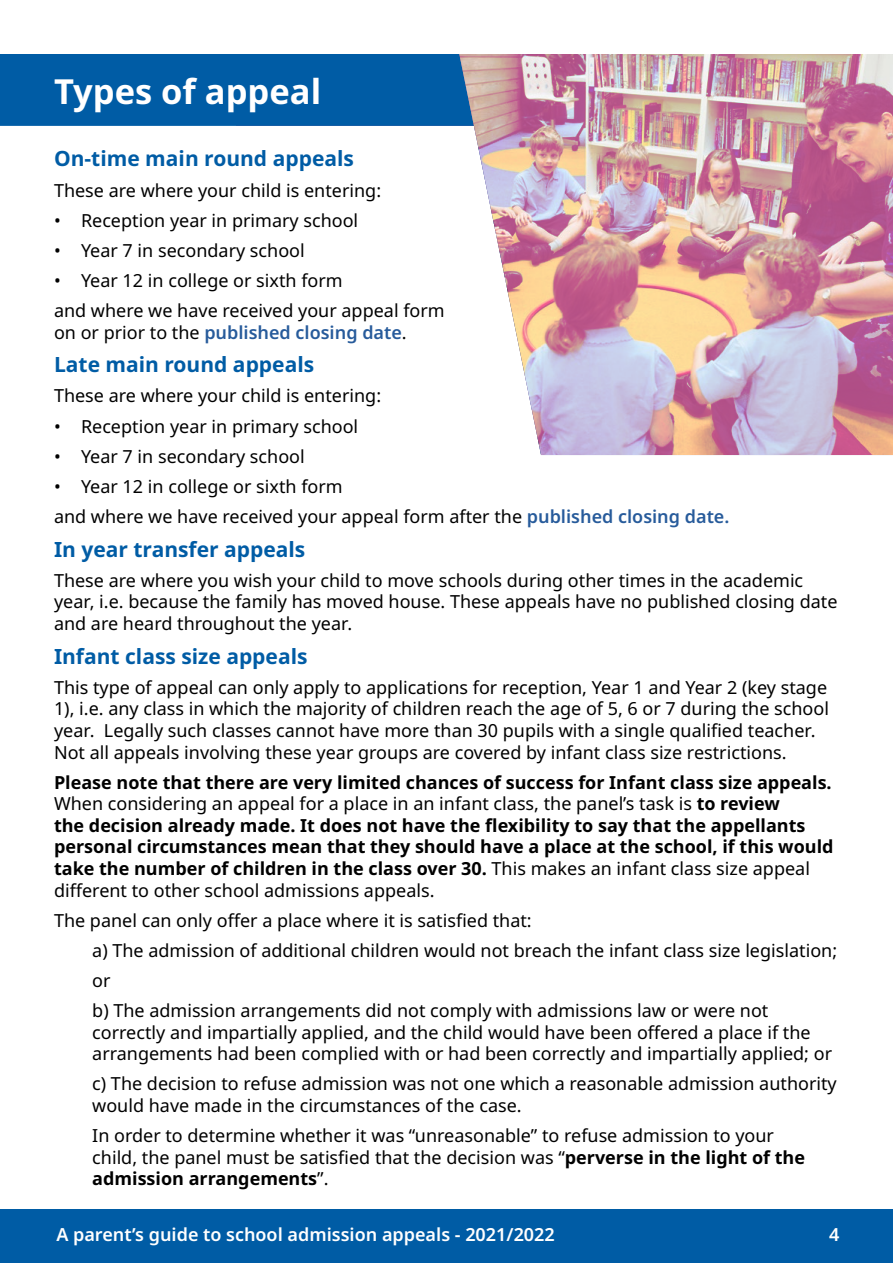
<style>
.page{position:relative;width:893px;height:1263px;background:#fff}
.page>*{position:absolute;margin:0;border:0;box-sizing:border-box;transform-origin:0 0}
.t1{font:700 34.5px "Noto Sans";color:#fff}
.t2{font:700 21px "Noto Sans";color:#005ca5}
.t3{font:18px/21.6px "Noto Sans";color:#000}
.t4{font:700 18px/21.6px "Noto Sans";color:#000}
.t5{font:600 18px "Noto Sans";color:#fff}
.s1{font-weight:600;color:#275b9b}
.s2{font-weight:400}
.s3{font-weight:700}
</style>
<div class="page">
<div style="left:0;top:1209px;width:893px;height:54px;background:#005ca5"></div>
<div style="left:0;top:54px;width:459px;height:72px;background:#005ca5"></div>
<img style="left:459px;top:54px;width:434px;height:401px">
<p class="t1" style="left:54px;top:67px;width:269px">Types of appeal</p>
<p class="t2" style="left:54px;top:144px;width:301px">On-time main round appeals</p>
<p class="t3" style="left:54px;top:180px;width:329px">These are where your child is entering:</p>
<p class="t3" style="left:54px;top:210px;width:306px">• Reception year in primary school</p>
<p class="t3" style="left:54px;top:240px;width:252px">• Year 7 in secondary school</p>
<p class="t3" style="left:54px;top:270px;width:290px">• Year 12 in college or sixth form</p>
<p class="t3" style="left:54px;top:300px;width:392px">and where we have received your appeal form on or prior to the <span class="s1">published closing date</span>.</p>
<p class="t2" style="left:54px;top:350px;width:262px">Late main round appeals</p>
<p class="t3" style="left:54px;top:385px;width:329px">These are where your child is entering:</p>
<p class="t3" style="left:54px;top:416px;width:306px">• Reception year in primary school</p>
<p class="t3" style="left:54px;top:446px;width:252px">• Year 7 in secondary school</p>
<p class="t3" style="left:54px;top:476px;width:290px">• Year 12 in college or sixth form</p>
<p class="t3" style="left:54px;top:506px;width:677px">and where we have received your appeal form after the <span class="s1">published closing date.</span></p>
<p class="t2" style="left:54px;top:534px;width:253px">In year transfer appeals</p>
<p class="t3" style="left:54px;top:570px;width:785px">These are where you wish your child to move schools during other times in the academic year, i.e. because the family has moved house. These appeals have no published closing date and are heard throughout the year.</p>
<p class="t2" style="left:54px;top:641px;width:255px">Infant class size appeals</p>
<p class="t3" style="left:54px;top:677px;width:776px">This type of appeal can only apply to applications for reception, Year 1 and Year 2 (key stage 1), i.e. any class in which the majority of children reach the age of 5, 6 or 7 during the school year. Legally such classes cannot have more than 30 pupils with a single qualified teacher.<br>Not all appeals involving these year groups are covered by infant class size restrictions.</p>
<p class="t4" style="left:54px;top:772px;width:781px">Please note that there are very limited chances of success for Infant class size appeals.<br><span class="s2">When considering an appeal for a place in an infant class, the panel’s task is</span> to review<br>the decision already made. It does not have the flexibility to say that the appellants personal circumstances mean that they should have a place at the school, if this would take the number of children in the class over 30. <span class="s2">This makes an infant class size appeal different to other school admissions appeals.</span></p>
<p class="t3" style="left:54px;top:910px;width:479px">The panel can only offer a place where it is satisfied that:</p>
<p class="t3" style="left:92px;top:940px;width:746px">a) The admission of additional children would not breach the infant class size legislation;</p>
<p class="t3" style="left:92px;top:970px;width:20px">or</p>
<p class="t3" style="left:92px;top:1000px;width:741px">b) The admission arrangements did not comply with admissions law or were not correctly and impartially applied, and the child would have been offered a place if the arrangements had been complied with or had been correctly and impartially applied; or</p>
<p class="t3" style="left:92px;top:1073px;width:746px">c) The decision to refuse admission was not one which a reasonable admission authority would have made in the circumstances of the case.</p>
<p class="t3" style="left:92px;top:1125px;width:714px">In order to determine whether it was “unreasonable” to refuse admission to your child, the panel must be satisfied that the decision was “<span class="s3">perverse in the light of the admission arrangements</span>”.</p>
<p class="t5" style="left:56px;top:1221px;width:500px">A parent’s guide to school admission appeals - 2021/2022</p>
<p class="t5" style="left:829px;top:1221px;width:12px">4</p>
</div>
